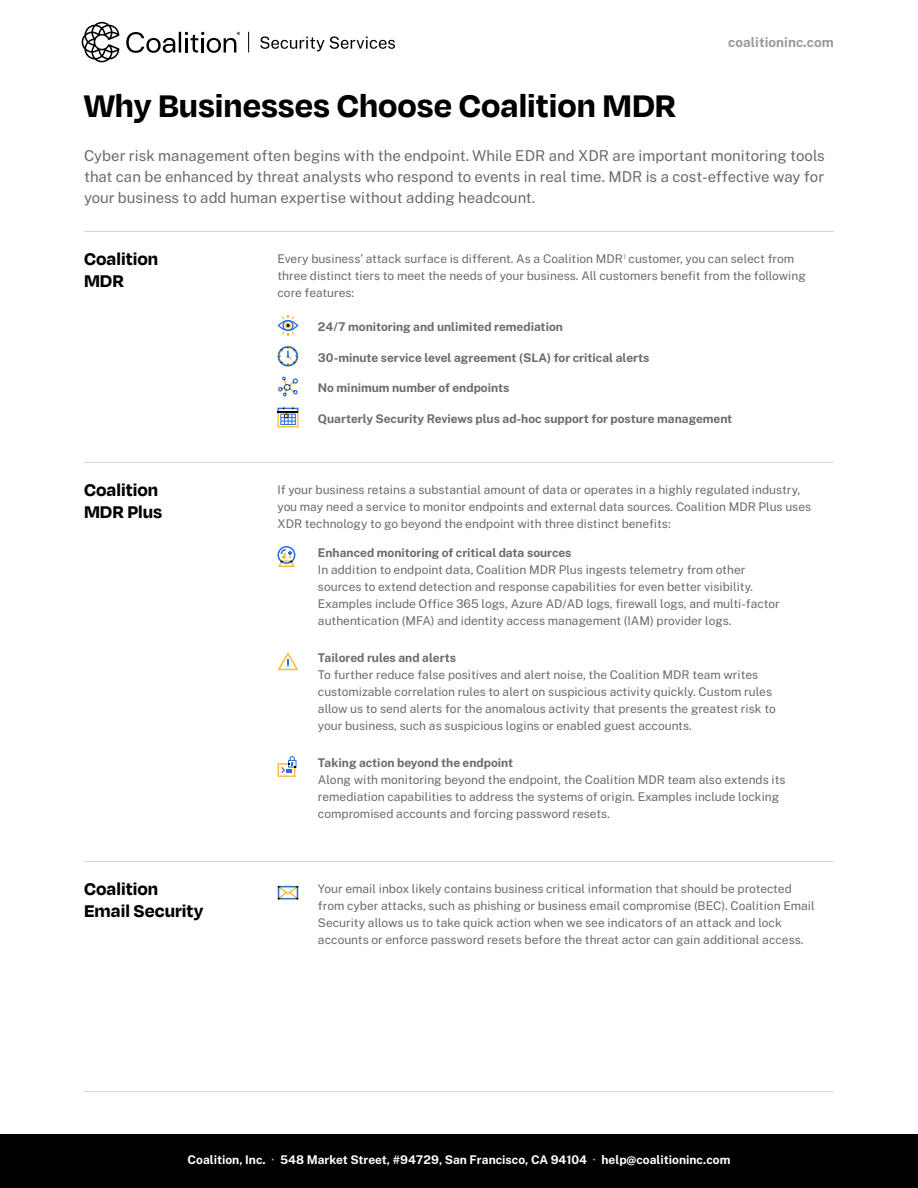
<style>
.page{position:relative;width:918px;height:1188px;background:#fff}
.page>*{position:absolute;margin:0;border:0;box-sizing:border-box;transform-origin:0 0}
.t1{font:700 36px "Degular";color:#000}
.t2{font:700 19.5px/22.5px "Degular";color:#000}
.t3{font:15px/21px "Public Sans";color:#6b6b6a;text-align:justify}
.t4{font:700 13.5px "Public Sans";color:#999}
.t5{font:12px/16.8px "Public Sans";color:#6b6b6a}
.t6{font:700 12px "Public Sans";color:#6b6b6a}
.t7{font:700 12px "Public Sans";color:#fff}
.s1{color:#b0b4b6}
</style>
<div class="page">
<svg style="left:278px;top:315px;width:20px;height:21px"></svg>
<svg style="left:278px;top:756px;width:19px;height:21px"></svg>
<svg style="left:277px;top:546px;width:18px;height:21px"></svg>
<svg style="left:278px;top:346px;width:20px;height:20px"></svg>
<svg style="left:278px;top:377px;width:20px;height:20px"></svg>
<svg style="left:278px;top:406px;width:20px;height:22px"></svg>
<svg style="left:278px;top:652px;width:20px;height:18px"></svg>
<svg style="left:278px;top:886px;width:20px;height:13px"></svg>
<svg style="left:260px;top:36px;width:135px;height:15px"></svg>
<svg style="left:82px;top:22px;width:37px;height:40px"></svg>
<svg style="left:126px;top:32px;width:49px;height:21px"></svg>
<hr style="left:179px;top:32px;width:2px;height:21px;background:#000">
<svg style="left:185px;top:32px;width:55px;height:21px"></svg>
<svg style="left:248px;top:32px;width:1px;height:20px"></svg>
<div style="left:0;top:1134px;width:918px;height:54px;background:#000"></div>
<hr style="left:84px;top:231px;width:750px;height:1px;background:#d3d4d4">
<hr style="left:84px;top:462px;width:750px;height:1px;background:#d3d4d4">
<hr style="left:84px;top:861px;width:750px;height:1px;background:#d3d4d4">
<hr style="left:84px;top:1091px;width:750px;height:1px;background:#d3d4d4">
<p class="t4" style="left:728px;top:32px;width:107px">coalitioninc.com</p>
<h1 class="t1" style="left:84px;top:83px;width:594px">Why Businesses Choose Coalition MDR</h1>
<p class="t3" style="left:84px;top:144px;width:742px">Cyber risk management often begins with the endpoint. While EDR and XDR are important monitoring tools that can be enhanced by threat analysts who respond to events in real time. MDR is a cost-effective way for your business to add human expertise without adding headcount.</p>
<h2 class="t2" style="left:84px;top:247px;width:76px">Coalition<br>MDR</h2>
<p class="t5" style="left:277px;top:250px;width:530px">Every business’ attack surface is different. As a Coalition MDR<sup>1</sup> customer, you can select from three distinct tiers to meet the needs of your business. All customers benefit from the following core features:</p>
<p class="t6" style="left:318px;top:318px;width:247px">24/7 monitoring and unlimited remediation</p>
<p class="t6" style="left:318px;top:349px;width:333px">30-minute service level agreement (SLA) for critical alerts</p>
<p class="t6" style="left:318px;top:379px;width:193px">No minimum number of endpoints</p>
<p class="t6" style="left:318px;top:410px;width:416px">Quarterly Security Reviews plus ad-hoc support for posture management</p>
<h2 class="t2" style="left:84px;top:478px;width:80px">Coalition<br>MDR Plus</h2>
<p class="t5" style="left:277px;top:481px;width:535px">If your business retains a substantial amount of data or operates in a highly regulated industry, you may need a service to monitor endpoints and external data sources. Coalition MDR Plus uses<br>XDR technology to go beyond the endpoint with three distinct benefits:</p>
<p class="t6" style="left:318px;top:544px;width:255px">Enhanced monitoring of critical data sources</p>
<p class="t5" style="left:318px;top:561px;width:463px">In addition to endpoint data, Coalition MDR Plus ingests telemetry from other sources to extend detection and response capabilities for even better visibility.<br>Examples include Office 365 logs, Azure AD/AD logs, firewall logs, and multi-factor authentication (MFA) and identity access management (IAM) provider logs.</p>
<p class="t6" style="left:318px;top:649px;width:140px">Tailored rules and alerts</p>
<p class="t5" style="left:318px;top:666px;width:459px">To further reduce false positives and alert noise, the Coalition MDR team writes customizable correlation rules to alert on suspicious activity quickly. Custom rules allow us to send alerts for the anomalous activity that presents the greatest risk to your business, such as suspicious logins or enabled guest accounts.</p>
<p class="t6" style="left:318px;top:754px;width:197px">Taking action beyond the endpoint</p>
<p class="t5" style="left:318px;top:771px;width:469px">Along with monitoring beyond the endpoint, the Coalition MDR team also extends its remediation capabilities to address the systems of origin. Examples include locking compromised accounts and forcing password resets.</p>
<h2 class="t2" style="left:84px;top:877px;width:121px">Coalition<br>Email Security</h2>
<p class="t5" style="left:318px;top:880px;width:498px">Your email inbox likely contains business critical information that should be protected from cyber attacks, such as phishing or business email compromise (BEC). Coalition Email Security allows us to take quick action when we see indicators of an attack and lock accounts or enforce password resets before the threat actor can gain additional access.</p>
<p class="t7" style="left:188px;top:1151px;width:544px">Coalition, Inc. <span class="s1">∙</span> 548 Market Street, #94729, San Francisco, CA 94104 <span class="s1">∙</span> help@coalitioninc.com</p>
</div>
